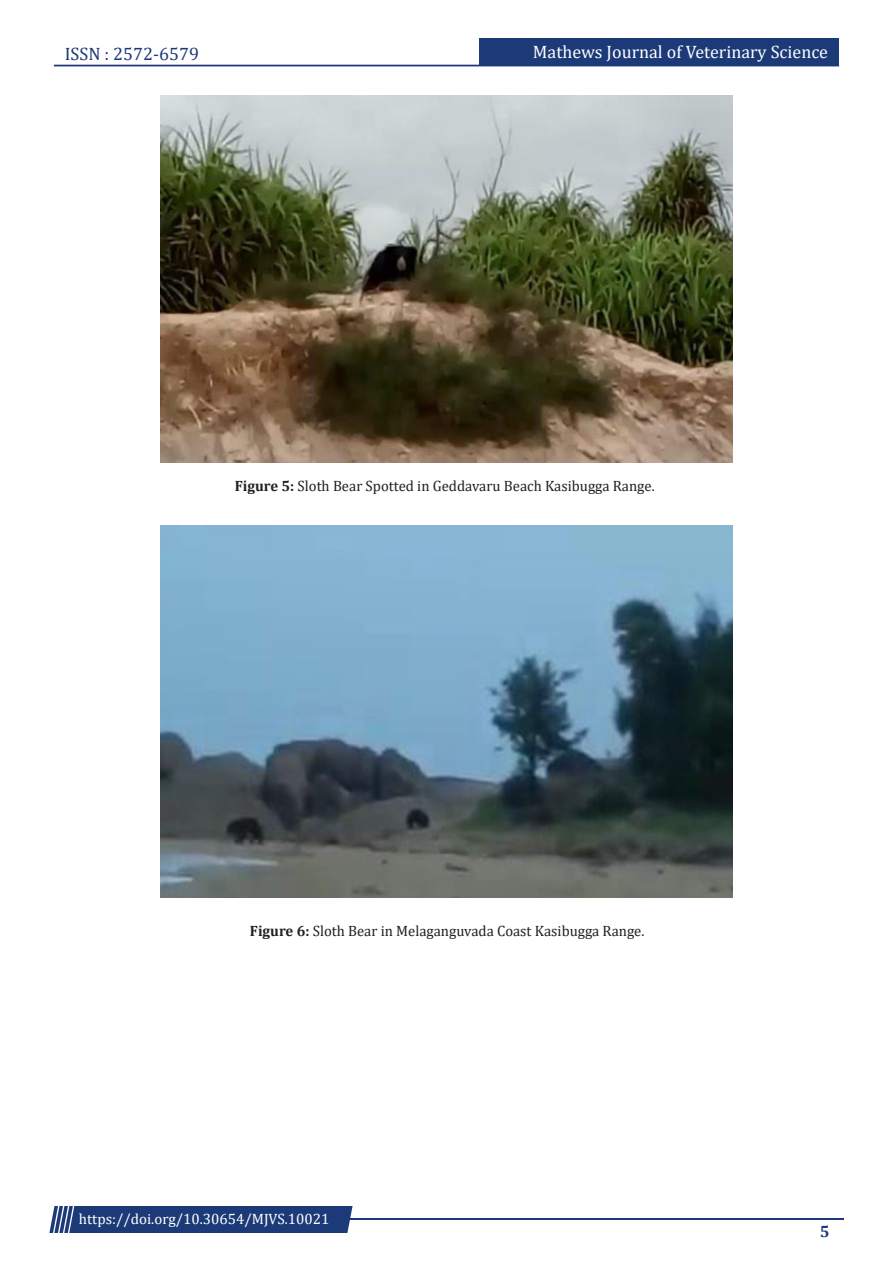
<style>
.page{position:relative;width:893px;height:1263px;background:#fff}
.page>*{position:absolute;margin:0;border:0;box-sizing:border-box;transform-origin:0 0}
.t1{font:18px "Cambria";color:#fff}
.t2{font:18px "Cambria";color:#1c3a78}
.t3{font:700 16.5px "Cambria";color:#1c3a78}
.t4{font:15px "Cambria";color:#231f20}
.t5{font:15px "Cambria";color:#fff}
.s1{font-weight:700}
</style>
<div class="page">
<div style="left:54px;top:65px;width:785px;height:1px;border:1px solid #1c3a78"></div>
<div style="left:479px;top:39px;width:360px;height:27px;background:#1c3a78"></div>
<hr style="left:310px;top:1219px;width:534px;height:1px;background:#1c3a78">
<div style="left:49px;top:1206px;width:304px;height:27px;background:#1c3a78"></div>
<img style="left:160px;top:96px;width:573px;height:366px">
<img style="left:160px;top:526px;width:573px;height:371px">
<p class="t2" style="left:65px;top:43px;width:136px">ISSN : 2572-6579</p>
<p class="t1" style="left:533px;top:41px;width:297px">Mathews Journal of Veterinary Science</p>
<p class="t4" style="left:235px;top:477px;width:421px"><span class="s1">Figure 5:</span> Sloth Bear Spotted in Geddavaru Beach Kasibugga Range.</p>
<p class="t4" style="left:250px;top:922px;width:396px"><span class="s1">Figure 6:</span> Sloth Bear in Melaganguvada Coast Kasibugga Range.</p>
<p class="t5" style="left:79px;top:1210px;width:252px">https://doi.org/10.30654/MJVS.10021</p>
<p class="t3" style="left:820px;top:1220px;width:11px">5</p>
</div>
